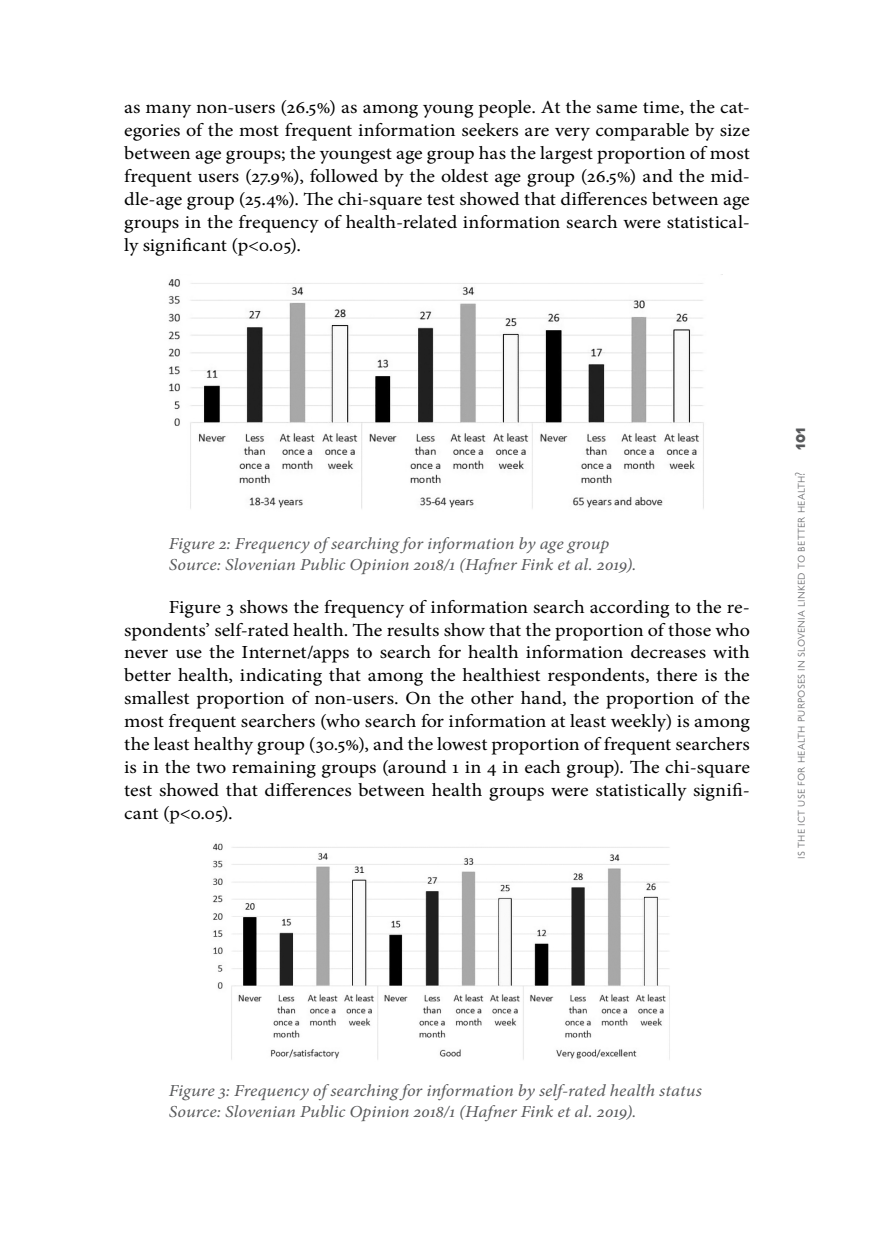
<style>
.page{position:relative;width:874px;height:1241px;background:#fff}
.page>*{position:absolute;margin:0;border:0;box-sizing:border-box;transform-origin:0 0}
.t1{font:18.55px/22.9px "Minion Pro";color:#000;text-align:justify;scale:1.08 1}
.t2{font:italic 16.8px/21.2px "Minion Pro";color:#58595b;scale:1.08 1}
.t3{font:300 14px "Gill Sans MT Pro";letter-spacing:.015em;color:#6d6e71}
.s1{font-weight:700;font-size:19.25px;color:#58595b}
</style>
<div class="page">
<img style="left:168px;top:274px;width:554px;height:235px">
<img style="left:212px;top:843px;width:458px;height:217px">
<p class="t1" style="left:124px;top:96px;width:580px">as many non-users (26.5%) as among young people. At the same time, the cat&shy;egories of the most frequent information seekers are very comparable by size between age groups; the youngest age group has the largest proportion of most frequent users (27.9%), followed by the oldest age group (26.5%) and the mid&shy;dle-age group (25.4%). The chi-square test showed that differences between age groups in the frequency of health-related information search were statistical&shy;ly significant (p&lt;0.05).</p>
<p class="t2" style="left:169px;top:532px;width:434px">Figure 2: Frequency of searching for information by age group<br>Source: Slovenian Public Opinion 2018/1 (Hafner Fink et al. 2019).</p>
<p class="t1" style="left:124px;top:595px;width:580px;text-indent:45px">Figure 3 shows the frequency of information search according to the re&shy;spondents’ self-rated health. The results show that the proportion of those who never use the Internet/apps to search for health information decreases with better health, indicating that among the healthiest respondents, there is the smallest proportion of non-users. On the other hand, the proportion of the most frequent searchers (who search for information at least weekly) is among the least healthy group (30.5%), and the lowest proportion of frequent searchers is in the two remaining groups (around 1 in 4 in each group). The chi-square test showed that differences between health groups were statistically signifi&shy;cant (p&lt;0.05).</p>
<p class="t3" style="left:791px;top:858px;width:433px;rotate:-90deg">is the ict use for health purposes in slovenia linked to better health? <span class="s1">101</span></p>
<p class="t2" style="left:169px;top:1079px;width:495px">Figure 3: Frequency of searching for information by self-rated health status<br>Source: Slovenian Public Opinion 2018/1 (Hafner Fink et al. 2019).</p>
</div>
